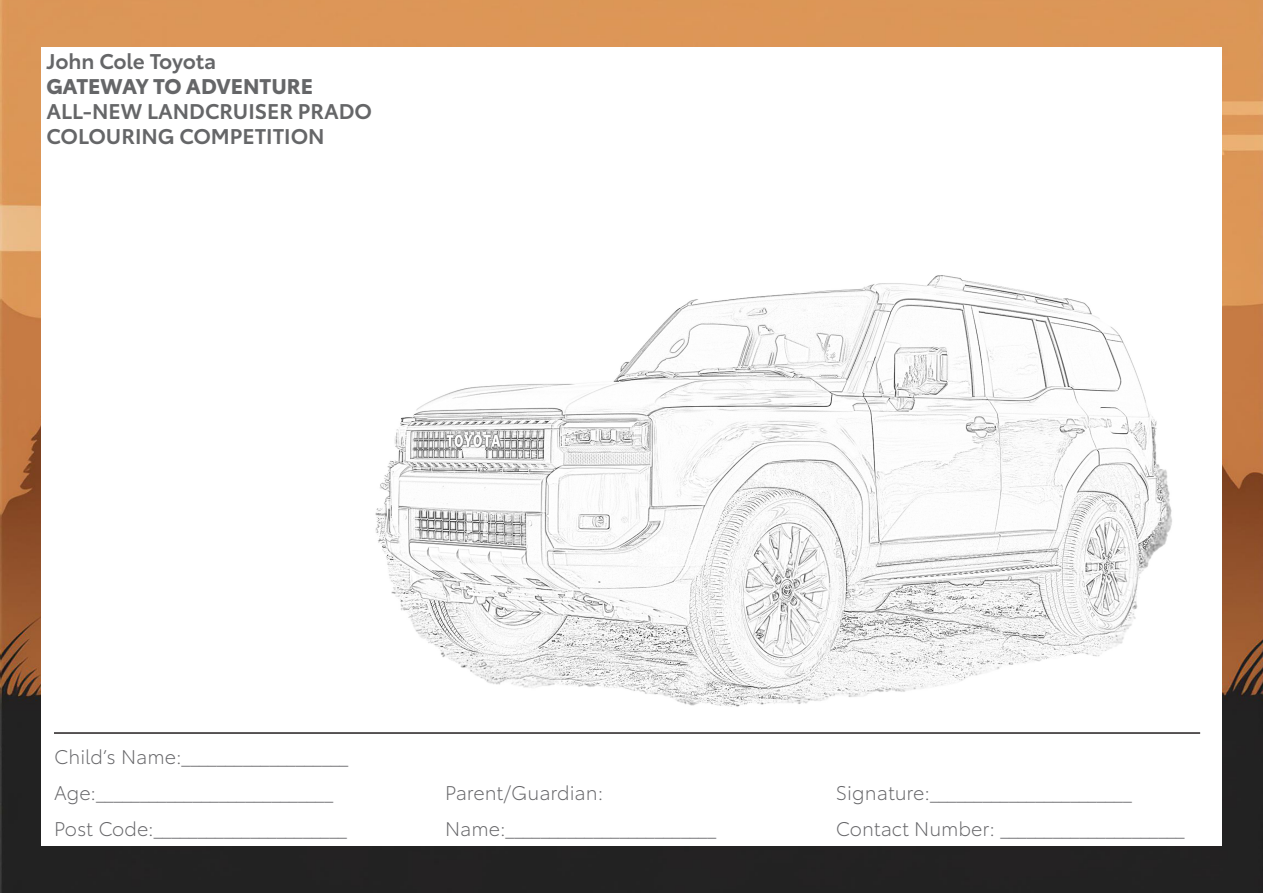
<style>
.page{position:relative;width:1263px;height:893px;background:#fff}
.page>*{position:absolute;margin:0;border:0;box-sizing:border-box;transform-origin:0 0}
.t1{font:600 21px "Toyota Type";color:#656668}
.t2{font:700 21px "Toyota Type";color:#656668}
.t3{font:300 19.5px "Toyota Type";color:#656568}
</style>
<div class="page">
<img style="left:0;top:0;width:1263px;height:893px">
<div style="left:41px;top:47px;width:1181px;height:799px;background:#fff"></div>
<hr style="left:54px;top:732px;width:1146px;height:2px;background:#231f20">
<img style="left:375px;top:275px;width:797px;height:432px">
<p class="t1" style="left:46px;top:45px;width:171px">John Cole Toyota</p>
<p class="t2" style="left:46px;top:70px;width:268px">GATEWAY TO ADVENTURE</p>
<p class="t1" style="left:46px;top:96px;width:327px">ALL-NEW LANDCRUISER PRADO</p>
<p class="t1" style="left:46px;top:121px;width:280px">COLOURING COMPETITION</p>
<p class="t3" style="left:54px;top:743px;width:296px">Child’s Name:___________________</p>
<p class="t3" style="left:54px;top:779px;width:281px">Age:___________________________</p>
<p class="t3" style="left:54px;top:815px;width:294px">Post Code:______________________</p>
<p class="t3" style="left:445px;top:779px;width:160px">Parent/Guardian:</p>
<p class="t3" style="left:445px;top:815px;width:273px">Name:________________________</p>
<p class="t3" style="left:836px;top:779px;width:297px">Signature:_______________________</p>
<p class="t3" style="left:836px;top:815px;width:350px">Contact Number: _____________________</p>
</div>
